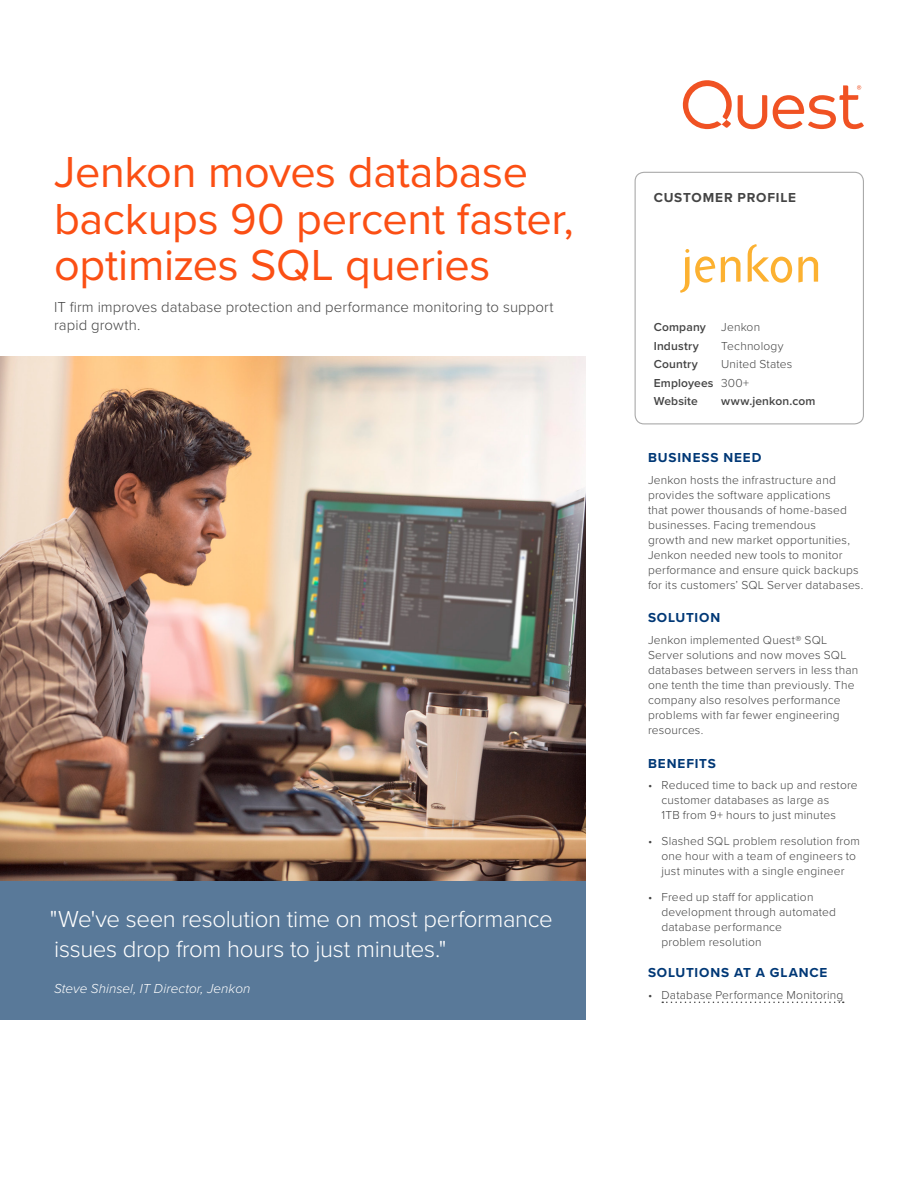
<style>
.page{position:relative;width:918px;height:1188px;background:#fff}
.page>*{position:absolute;margin:0;border:0;box-sizing:border-box;transform-origin:0 0}
.t1{font:45px/46.5px "Proxima Nova";letter-spacing:-.005em;color:#fb4f14}
.t2{font:300 24px/30px "Proxima Nova";letter-spacing:-.015em;color:#fff}
.t3{font:300 15px/18px "Proxima Nova";letter-spacing:.005em;color:#444}
.t4{font:700 13.5px "Proxima Nova";letter-spacing:.065em;color:#003876}
.t5{font:italic 300 13.5px "Proxima Nova";letter-spacing:.005em;color:#fff}
.t6{font:700 13.5px "Proxima Nova";letter-spacing:.06em;color:#444}
.t7{font:300 12px/15px "Proxima Nova";letter-spacing:.015em;color:#444}
.t8{font:600 12px "Proxima Nova";letter-spacing:.015em;color:#444}
.s1{font-weight:600}
</style>
<div class="page">
<svg style="left:738px;top:95px;width:29px;height:34px"></svg>
<svg style="left:773px;top:85px;width:91px;height:44px"></svg>
<svg style="left:683px;top:80px;width:49px;height:49px"></svg>
<svg style="left:662px;top:1002px;width:182px;height:1px"></svg>
<div style="left:0;top:881px;width:585px;height:139px;background:#597999"></div>
<img style="left:0;top:357px;width:585px;height:524px">
<div style="left:635px;top:172px;width:229px;height:252px;border:1px solid #aaa;border-radius:9px"></div>
<svg style="left:680px;top:249px;width:35px;height:44px"></svg>
<svg style="left:721px;top:257px;width:19px;height:26px"></svg>
<svg style="left:798px;top:257px;width:20px;height:26px"></svg>
<svg style="left:748px;top:244px;width:44px;height:39px"></svg>
<h1 class="t1" style="left:54px;top:147px;width:521px">Jenkon moves database backups 90 percent faster, optimizes SQL queries</h1>
<p class="t3" style="left:54px;top:297px;width:501px">IT firm improves database protection and performance monitoring to support rapid growth.</p>
<h2 class="t2" style="left:50px;top:903px;width:504px">"We've seen resolution time on most performance issues drop from hours to just minutes."</h2>
<p class="t5" style="left:54px;top:978px;width:198px">Steve Shinsel, IT Director, Jenkon</p>
<p class="t6" style="left:654px;top:187px;width:144px">CUSTOMER PROFILE</p>
<p class="t8" style="left:654px;top:318px;width:54px">Company</p>
<p class="t7" style="left:721px;top:319px;width:40px">Jenkon</p>
<p class="t8" style="left:654px;top:337px;width:47px">Industry</p>
<p class="t7" style="left:721px;top:338px;width:64px">Technology</p>
<p class="t8" style="left:654px;top:355px;width:46px">Country</p>
<p class="t7" style="left:654px;top:355px;width:140px;line-height:18.5px;text-indent:68px">United States<br><span class="s1">Employees</span> 300+<br><span class="s1">Website</span></p>
<p class="t8" style="left:721px;top:392px;width:96px">www.jenkon.com</p>
<p class="t4" style="left:648px;top:448px;width:115px">BUSINESS NEED</p>
<p class="t7" style="left:648px;top:472px;width:217px">Jenkon hosts the infrastructure and provides the software applications<br>that power thousands of home-based businesses. Facing tremendous<br>growth and new market opportunities, Jenkon needed new tools to monitor performance and ensure quick backups for its customers’ SQL Server databases.</p>
<p class="t4" style="left:648px;top:608px;width:74px">SOLUTION</p>
<p class="t7" style="left:648px;top:632px;width:212px">Jenkon implemented Quest® SQL<br>Server solutions and now moves SQL databases between servers in less than one tenth the time than previously. The company also resolves performance problems with far fewer engineering resources.</p>
<p class="t4" style="left:648px;top:753px;width:70px">BENEFITS</p>
<p class="t7" style="left:662px;top:777px;width:198px;text-indent:-14px">• Reduced time to back up and restore customer databases as large as<br>1TB from 9+ hours to just minutes</p>
<p class="t7" style="left:662px;top:833px;width:200px;text-indent:-14px">• Slashed SQL problem resolution from one hour with a team of engineers to just minutes with a single engineer</p>
<p class="t7" style="left:662px;top:889px;width:176px;text-indent:-14px">• Freed up staff for application development through automated database performance<br>problem resolution</p>
<p class="t4" style="left:648px;top:962px;width:181px">SOLUTIONS AT A GLANCE</p>
<p class="t7" style="left:648px;top:987px;width:197px">• Database Performance Monitoring</p>
</div>
